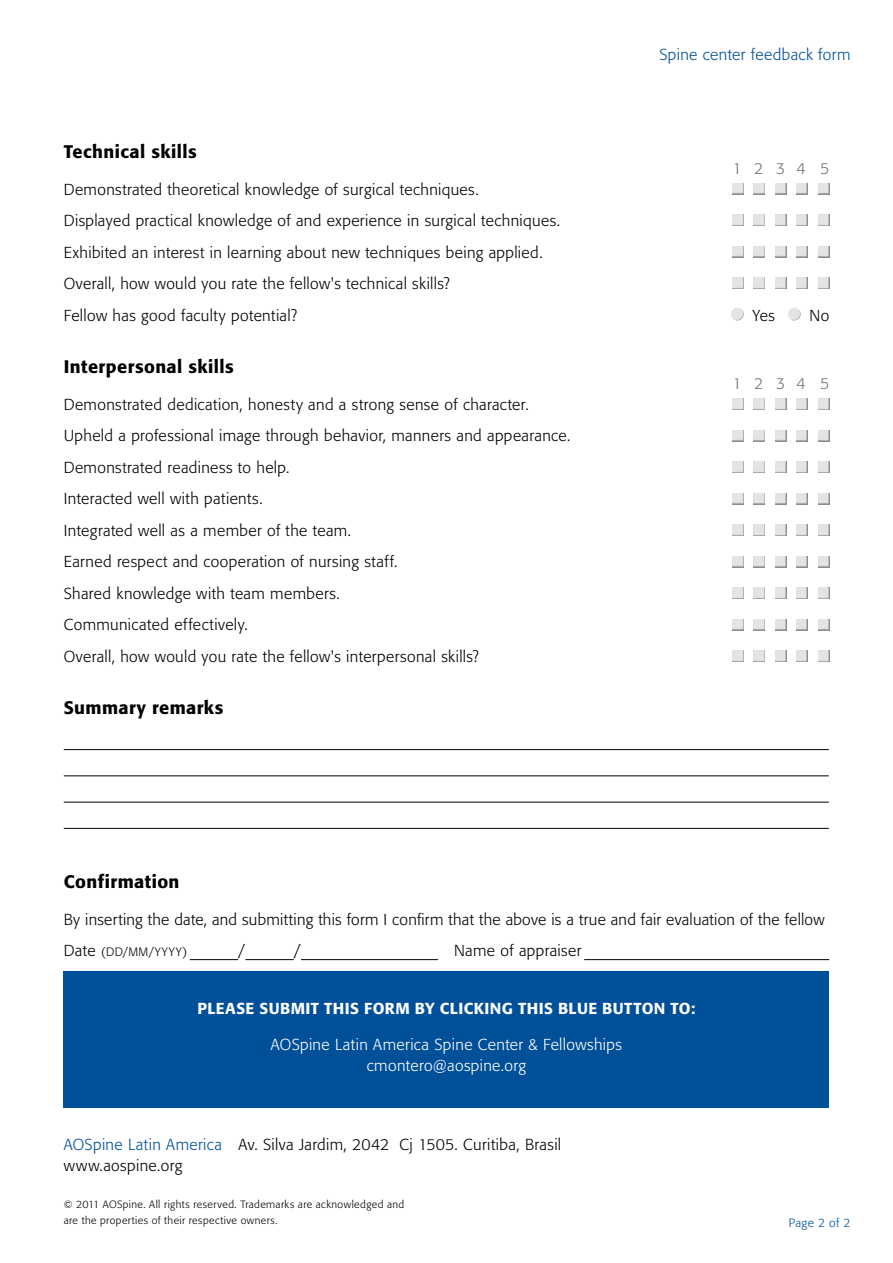
<style>
.page{position:relative;width:893px;height:1263px;background:#fff}
.page>*{position:absolute;margin:0;border:0;box-sizing:border-box;transform-origin:0 0}
.t1{font:500 18px "Formata BQ";letter-spacing:.025em;color:#000}
.t2{font:300 15.75px/31.5px "Formata BQ";letter-spacing:.025em;color:#000}
.t3{font:300 15.75px/21px "Formata BQ";letter-spacing:.025em;color:#fff;text-align:center}
.t4{font:500 15.75px "Formata BQ";letter-spacing:.125em;color:#fff}
.t5{font:300 15.75px "Formata BQ";letter-spacing:.025em;color:#005099}
.t6{font:300 15.75px "Formata BQ";letter-spacing:.81em;color:#707172}
.t7{font:300 12px "Formata BQ";letter-spacing:.08em;color:#000}
.t8{font:300 12px "Formata BQ";letter-spacing:.03em;color:#005099}
.t9{font:300 10.5px/15.8px "Formata BQ";letter-spacing:.04em;color:#000}
.s1{font-size:15.75px}
.s2{color:#005099}
</style>
<div class="page">
<hr style="left:64px;top:749px;width:765px;height:1px;background:#000">
<hr style="left:64px;top:775px;width:765px;height:1px;background:#000">
<hr style="left:64px;top:802px;width:765px;height:1px;background:#000">
<hr style="left:64px;top:828px;width:765px;height:1px;background:#000">
<hr style="left:190px;top:959px;width:48px;height:1px;background:#000">
<hr style="left:245px;top:959px;width:49px;height:1px;background:#000">
<hr style="left:301px;top:959px;width:137px;height:1px;background:#000">
<hr style="left:584px;top:959px;width:245px;height:1px;background:#000">
<div style="left:731px;top:183px;width:15px;height:13px;background:#000;opacity:.4"></div>
<div style="left:753px;top:183px;width:14px;height:13px;background:#000;opacity:.4"></div>
<div style="left:774px;top:183px;width:15px;height:13px;background:#000;opacity:.4"></div>
<div style="left:795px;top:183px;width:15px;height:13px;background:#000;opacity:.4"></div>
<div style="left:817px;top:183px;width:14px;height:13px;background:#000;opacity:.4"></div>
<div style="left:731px;top:214px;width:15px;height:14px;background:#000;opacity:.4"></div>
<div style="left:753px;top:214px;width:14px;height:14px;background:#000;opacity:.4"></div>
<div style="left:774px;top:214px;width:15px;height:14px;background:#000;opacity:.4"></div>
<div style="left:795px;top:214px;width:15px;height:14px;background:#000;opacity:.4"></div>
<div style="left:817px;top:214px;width:14px;height:14px;background:#000;opacity:.4"></div>
<div style="left:731px;top:246px;width:15px;height:13px;background:#000;opacity:.4"></div>
<div style="left:753px;top:246px;width:14px;height:13px;background:#000;opacity:.4"></div>
<div style="left:774px;top:246px;width:15px;height:13px;background:#000;opacity:.4"></div>
<div style="left:795px;top:246px;width:15px;height:13px;background:#000;opacity:.4"></div>
<div style="left:817px;top:246px;width:14px;height:13px;background:#000;opacity:.4"></div>
<div style="left:731px;top:277px;width:15px;height:14px;background:#000;opacity:.4"></div>
<div style="left:753px;top:277px;width:14px;height:14px;background:#000;opacity:.4"></div>
<div style="left:774px;top:277px;width:15px;height:14px;background:#000;opacity:.4"></div>
<div style="left:795px;top:277px;width:15px;height:14px;background:#000;opacity:.4"></div>
<div style="left:817px;top:277px;width:14px;height:14px;background:#000;opacity:.4"></div>
<div style="left:729px;top:306px;width:17px;height:17px;background:#000;opacity:.4"></div>
<div style="left:786px;top:306px;width:17px;height:17px;background:#000;opacity:.4"></div>
<div style="left:731px;top:398px;width:15px;height:14px;background:#000;opacity:.4"></div>
<div style="left:753px;top:398px;width:14px;height:14px;background:#000;opacity:.4"></div>
<div style="left:774px;top:398px;width:15px;height:14px;background:#000;opacity:.4"></div>
<div style="left:795px;top:398px;width:15px;height:14px;background:#000;opacity:.4"></div>
<div style="left:817px;top:398px;width:14px;height:14px;background:#000;opacity:.4"></div>
<div style="left:731px;top:430px;width:15px;height:13px;background:#000;opacity:.4"></div>
<div style="left:753px;top:430px;width:14px;height:13px;background:#000;opacity:.4"></div>
<div style="left:774px;top:430px;width:15px;height:13px;background:#000;opacity:.4"></div>
<div style="left:795px;top:430px;width:15px;height:13px;background:#000;opacity:.4"></div>
<div style="left:817px;top:430px;width:14px;height:13px;background:#000;opacity:.4"></div>
<div style="left:731px;top:461px;width:15px;height:14px;background:#000;opacity:.4"></div>
<div style="left:753px;top:461px;width:14px;height:14px;background:#000;opacity:.4"></div>
<div style="left:774px;top:461px;width:15px;height:14px;background:#000;opacity:.4"></div>
<div style="left:795px;top:461px;width:15px;height:14px;background:#000;opacity:.4"></div>
<div style="left:817px;top:461px;width:14px;height:14px;background:#000;opacity:.4"></div>
<div style="left:731px;top:493px;width:15px;height:13px;background:#000;opacity:.4"></div>
<div style="left:753px;top:493px;width:14px;height:13px;background:#000;opacity:.4"></div>
<div style="left:774px;top:493px;width:15px;height:13px;background:#000;opacity:.4"></div>
<div style="left:795px;top:493px;width:15px;height:13px;background:#000;opacity:.4"></div>
<div style="left:817px;top:493px;width:14px;height:13px;background:#000;opacity:.4"></div>
<div style="left:731px;top:524px;width:15px;height:14px;background:#000;opacity:.4"></div>
<div style="left:753px;top:524px;width:14px;height:14px;background:#000;opacity:.4"></div>
<div style="left:774px;top:524px;width:15px;height:14px;background:#000;opacity:.4"></div>
<div style="left:795px;top:524px;width:15px;height:14px;background:#000;opacity:.4"></div>
<div style="left:817px;top:524px;width:14px;height:14px;background:#000;opacity:.4"></div>
<div style="left:731px;top:556px;width:15px;height:13px;background:#000;opacity:.4"></div>
<div style="left:753px;top:556px;width:14px;height:13px;background:#000;opacity:.4"></div>
<div style="left:774px;top:556px;width:15px;height:13px;background:#000;opacity:.4"></div>
<div style="left:795px;top:556px;width:15px;height:13px;background:#000;opacity:.4"></div>
<div style="left:817px;top:556px;width:14px;height:13px;background:#000;opacity:.4"></div>
<div style="left:731px;top:587px;width:15px;height:14px;background:#000;opacity:.4"></div>
<div style="left:753px;top:587px;width:14px;height:14px;background:#000;opacity:.4"></div>
<div style="left:774px;top:587px;width:15px;height:14px;background:#000;opacity:.4"></div>
<div style="left:795px;top:587px;width:15px;height:14px;background:#000;opacity:.4"></div>
<div style="left:817px;top:587px;width:14px;height:14px;background:#000;opacity:.4"></div>
<div style="left:731px;top:619px;width:15px;height:13px;background:#000;opacity:.4"></div>
<div style="left:753px;top:619px;width:14px;height:13px;background:#000;opacity:.4"></div>
<div style="left:774px;top:619px;width:15px;height:13px;background:#000;opacity:.4"></div>
<div style="left:795px;top:619px;width:15px;height:13px;background:#000;opacity:.4"></div>
<div style="left:817px;top:619px;width:14px;height:13px;background:#000;opacity:.4"></div>
<div style="left:731px;top:650px;width:15px;height:14px;background:#000;opacity:.4"></div>
<div style="left:753px;top:650px;width:14px;height:14px;background:#000;opacity:.4"></div>
<div style="left:774px;top:650px;width:15px;height:14px;background:#000;opacity:.4"></div>
<div style="left:795px;top:650px;width:15px;height:14px;background:#000;opacity:.4"></div>
<div style="left:817px;top:650px;width:14px;height:14px;background:#000;opacity:.4"></div>
<div style="left:64px;top:972px;width:765px;height:136px;background:#005099"></div>
<p class="t1" style="left:64px;top:140px;width:135px">Technical skills</p>
<p class="t2" style="left:64px;top:173px;width:498px">Demonstrated theoretical knowledge of surgical techniques.<br>Displayed practical knowledge of and experience in surgical techniques.<br>Exhibited an interest in learning about new techniques being applied.<br>Overall, how would you rate the fellow's technical skills?<br>Fellow has good faculty potential?</p>
<p class="t1" style="left:64px;top:356px;width:171px">Interpersonal skills</p>
<p class="t2" style="left:64px;top:389px;width:508px">Demonstrated dedication, honesty and a strong sense of character.<br>Upheld a professional image through behavior, manners and appearance.<br>Demonstrated readiness to help.<br>Interacted well with patients.<br>Integrated well as a member of the team.<br>Earned respect and cooperation of nursing staff.<br>Shared knowledge with team members.<br>Communicated effectively.<br>Overall, how would you rate the fellow's interpersonal skills?</p>
<p class="t1" style="left:64px;top:697px;width:161px">Summary remarks</p>
<p class="t5" style="left:659px;top:46px;width:192px">Spine center feedback form</p>
<p class="t6" style="left:733px;top:159px;width:98px">1 2 345</p>
<p class="t2" style="left:752px;top:299px;width:24px">Yes</p>
<p class="t2" style="left:809px;top:299px;width:21px">No</p>
<p class="t6" style="left:733px;top:374px;width:98px">1 2 345</p>
<p class="t1" style="left:64px;top:870px;width:117px">Confirmation</p>
<p class="t2" style="left:64px;top:904px;width:762px">By inserting the date, and submitting this form I confirm that the above is a true and fair evaluation of the fellow</p>
<p class="t7" style="left:64px;top:945px;width:125px"><span class="s1">Date</span> (DD/MM/YYYY)</p>
<p class="t2" style="left:238px;top:935px;width:8px">/</p>
<p class="t2" style="left:294px;top:935px;width:8px">/</p>
<p class="t2" style="left:454px;top:935px;width:129px">Name of appraiser</p>
<p class="t4" style="left:197px;top:998px;width:500px">Pleas e submit this form by clic king this blue butt on to:</p>
<p class="t3" style="left:271px;top:1034px;width:353px">AOSpine Latin America Spine Center &amp; Fellowships cmontero@aospine.org</p>
<p class="t2" style="left:64px;top:1134px;width:499px;line-height:21px"><span class="s2">AOSpine Latin America</span> Av. Silva Jardim, 2042 Cj 1505. Curitiba, Brasil www.aospine.org</p>
<p class="t9" style="left:64px;top:1196px;width:342px">© 2011 AOSpine. All rights reserved. Trademarks are acknowledged and are the properties of their respective owners.</p>
<p class="t8" style="left:789px;top:1216px;width:63px">Page 2 of 2</p>
</div>
